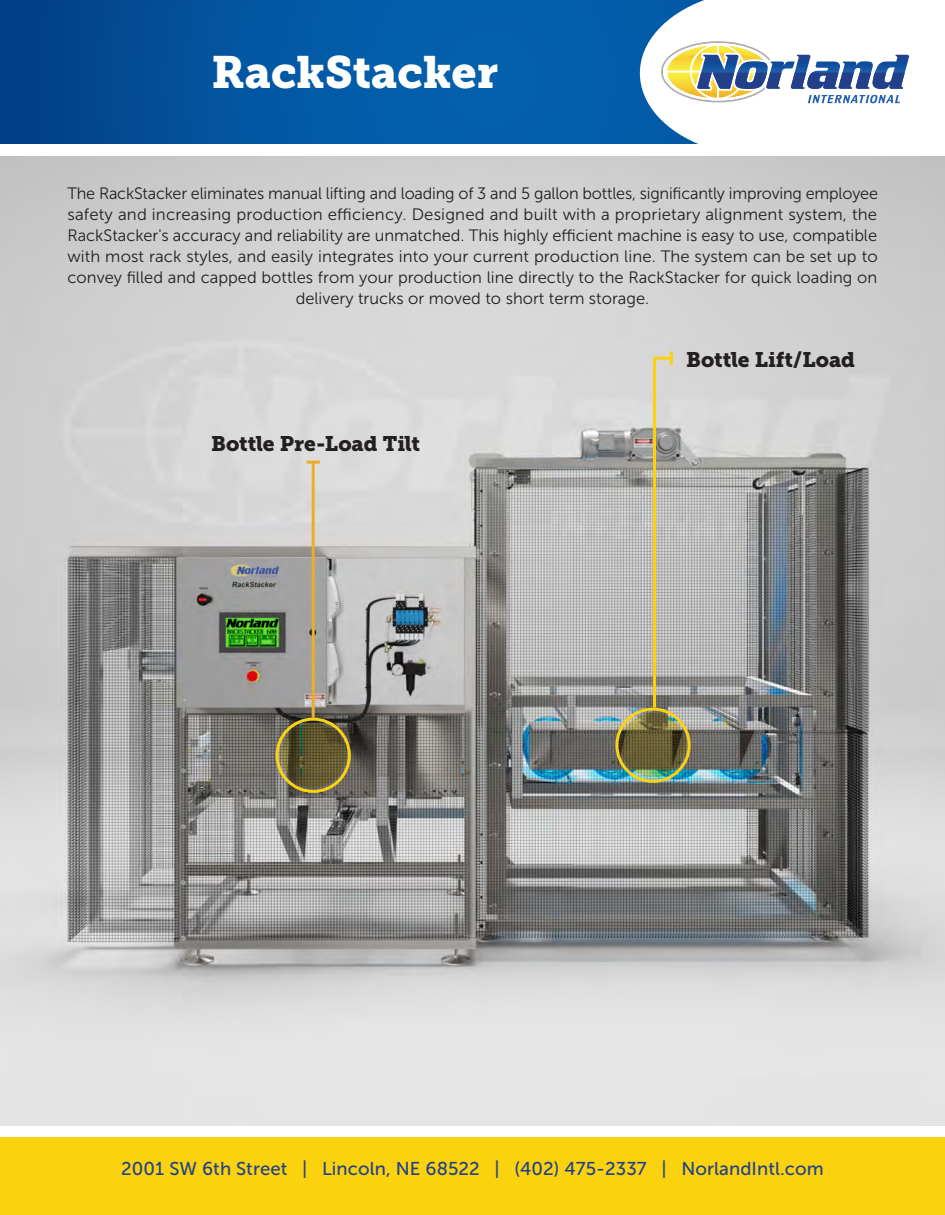
<style>
.page{position:relative;width:945px;height:1215px;background:#fff}
.page>*{position:absolute;margin:0;border:0;box-sizing:border-box;transform-origin:0 0}
.New_Main_Page_Header{font:45px "Museo Slab 900";color:#fff}
.t1{font:21px "Museo Slab 900";letter-spacing:-.005em;color:#231f20}
.t2{font:18.6px "Museo Sans 500";letter-spacing:.005em;color:#224089}
.Body_Template{font:16.5px/21px "Museo Sans 300";color:#231f20;text-align:center}
</style>
<div class="page">
<svg style="left:0;top:0;width:640px;height:143px"></svg>
<svg style="left:640px;top:0;width:270px;height:144px"></svg>
<div style="left:0;top:1137px;width:945px;height:78px;background:#fad20e"></div>
<img style="left:0;top:156px;width:945px;height:970px">
<svg style="left:621px;top:713px;width:64px;height:64px"></svg>
<div style="left:615px;top:708px;width:76px;height:75px;border:3px solid #fad20e;border-radius:50%"></div>
<svg style="left:652px;top:352px;width:22px;height:359px"></svg>
<svg style="left:281px;top:723px;width:64px;height:64px"></svg>
<div style="left:276px;top:718px;width:75px;height:75px;border:3px solid #fad20e;border-radius:50%"></div>
<hr style="left:312px;top:462px;width:3px;height:256px;background:#eead29">
<hr style="left:306px;top:461px;width:14px;height:3px;background:#eead29">
<p class="New_Main_Page_Header" style="left:212px;top:46px;width:288px">RackStacker</p>
<p class="Body_Template" style="left:68px;top:183px;width:812px">The RackStacker eliminates manual lifting and loading of 3 and 5 gallon bottles, significantly improving employee safety and increasing production efficiency. Designed and built with a proprietary alignment system, the RackStacker's accuracy and reliability are unmatched. This highly efficient machine is easy to use, compatible with most rack styles, and easily integrates into your current production line. The system can be set up to convey filled and capped bottles from your production line directly to the RackStacker for quick loading on delivery trucks or moved to short term storage.</p>
<p class="t1" style="left:211px;top:431px;width:210px">Bottle Pre-Load Tilt</p>
<p class="t1" style="left:686px;top:348px;width:170px">Bottle Lift/Load</p>
<p class="t2" style="left:121px;top:1158px;width:704px">2001 SW 6th Street | Lincoln, NE 68522 | (402) 475-2337 | NorlandIntl.com</p>
</div>
